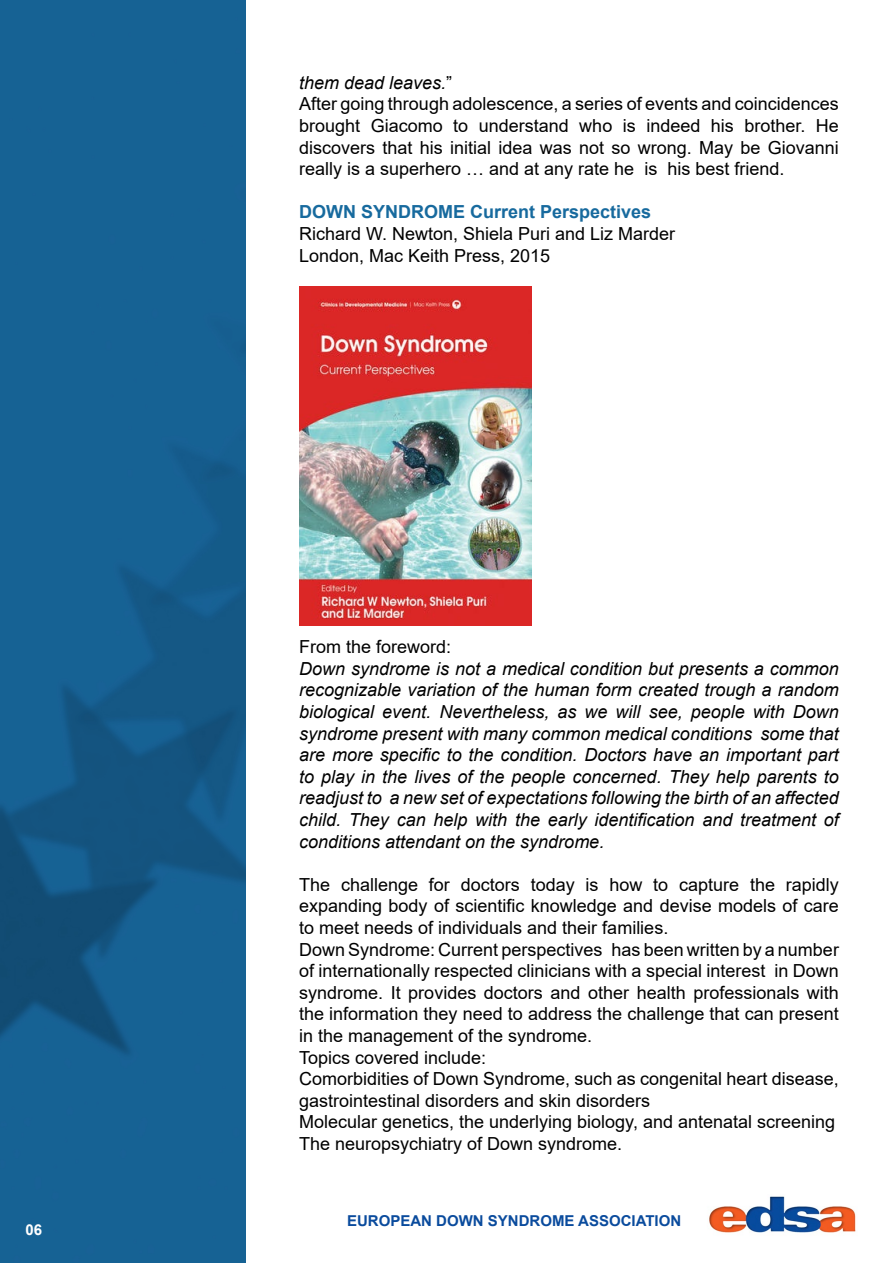
<style>
.page{position:relative;width:893px;height:1263px;background:#fff}
.page>*{position:absolute;margin:0;border:0;box-sizing:border-box;transform-origin:0 0}
.t1{font:18px/21.6px "Arial";color:#000}
.t2{font:italic 18px/21.6px "Arial";color:#000;text-align:justify}
.t3{font:700 18px "Arial";color:#176a9e}
.t4{font:700 15px "Arial";color:#0a4b9d}
.t5{font:700 15px "Arial";color:#fff}
.s1{font-style:italic}
</style>
<div class="page">
<img style="left:709px;top:1196px;width:147px;height:37px">
<img style="left:0;top:0;width:245px;height:1263px">
<img style="left:299px;top:287px;width:232px;height:338px">
<p class="t5" style="left:26px;top:1219px;width:18px">06</p>
<p class="t1" style="left:299px;top:71px;width:541px"><span class="s1">them dead leaves.</span>”<br>After going through adolescence, a series of events and coincidences brought Giacomo to understand who is indeed his brother. He discovers that his initial idea was not so wrong. May be Giovanni really is a superhero … and at any rate he is his best friend.</p>
<p class="t3" style="left:299px;top:199px;width:354px">DOWN SYNDROME Current Perspectives</p>
<p class="t1" style="left:299px;top:223px;width:378px">Richard W. Newton, Shiela Puri and Liz Marder<br>London, Mac Keith Press, 2015</p>
<p class="t1" style="left:299px;top:636px;width:154px">From the foreword:</p>
<p class="t2" style="left:299px;top:658px;width:541px">Down syndrome is not a medical condition but presents a common recognizable variation of the human form created trough a random biological event. Nevertheless, as we will see, people with Down syndrome present with many common medical conditions some that are more specific to the condition. Doctors have an important part to play in the lives of the people concerned. They help parents to readjust to a new set of expectations following the birth of an affected child. They can help with the early identification and treatment of conditions attendant on the syndrome.</p>
<p class="t1" style="left:299px;top:873px;width:541px">The challenge for doctors today is how to capture the rapidly expanding body of scientific knowledge and devise models of care to meet needs of individuals and their families.<br>Down Syndrome: Current perspectives has been written by a number of internationally respected clinicians with a special interest in Down syndrome. It provides doctors and other health professionals with the information they need to address the challenge that can present in the management of the syndrome.<br>Topics covered include:<br>Comorbidities of Down Syndrome, such as congenital heart disease, gastrointestinal disorders and skin disorders<br>Molecular genetics, the underlying biology, and antenatal screening The neuropsychiatry of Down syndrome.</p>
<p class="t4" style="left:347px;top:1210px;width:336px">EUROPEAN DOWN SYNDROME ASSOCIATION</p>
</div>
